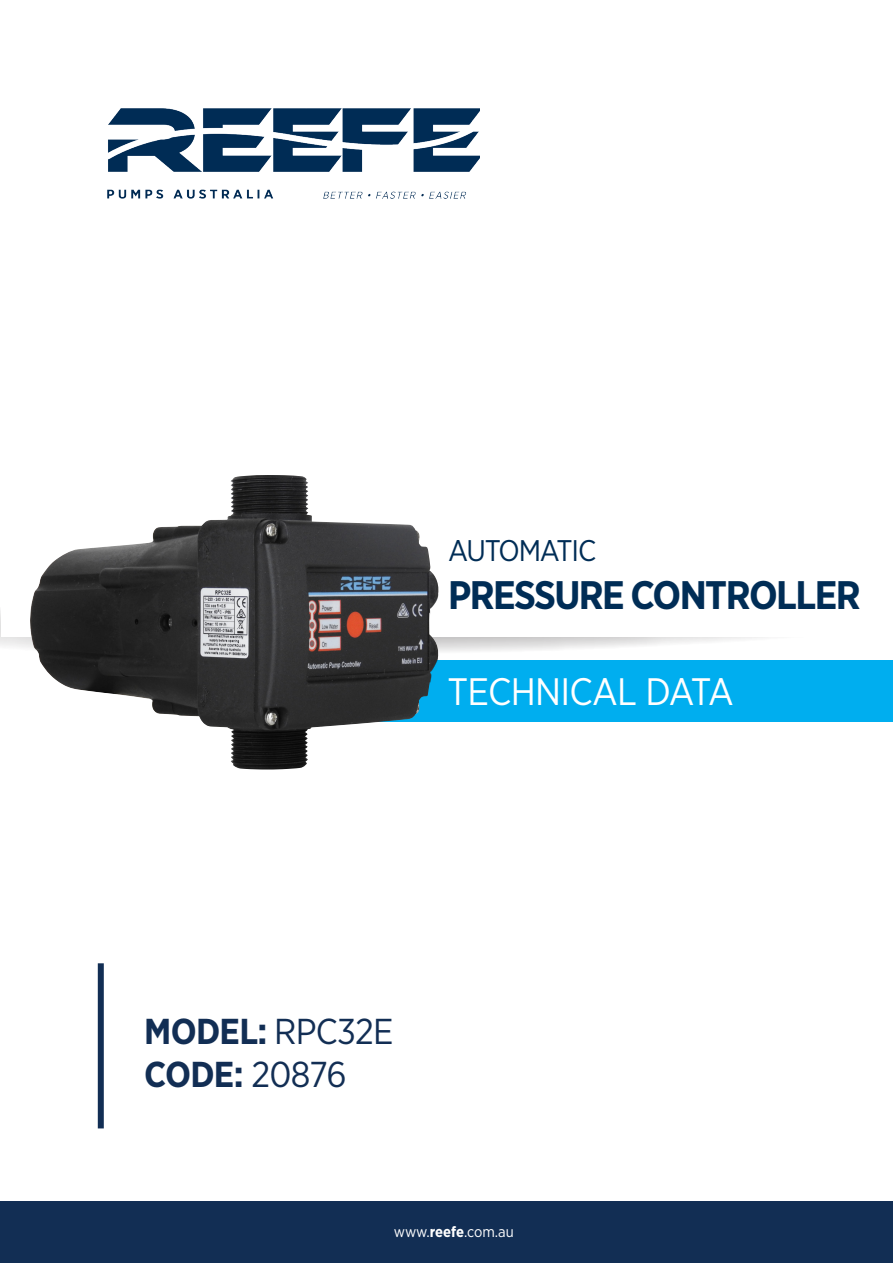
<style>
.page{position:relative;width:893px;height:1263px;background:#fff}
.page>*{position:absolute;margin:0;border:0;box-sizing:border-box;transform-origin:0 0}
.t1{font:700 39.75px "Gotham Narrow";letter-spacing:-.04em;color:#002d56}
.t2{font:38.25px "Gotham Narrow";letter-spacing:-.02em;color:#fff}
.t3{font:700 36px "Gotham Narrow";letter-spacing:-.02em;color:#122e54}
.t4{font:29.85px "Gotham Narrow";letter-spacing:-.04em;color:#002d56}
.t5{font:15px "Gotham Narrow";letter-spacing:-.015em;color:#fff}
.s1{font-weight:400}
.s2{font-weight:700}
</style>
<div class="page">
<div style="left:0;top:1201px;width:893px;height:62px;background:#122e54"></div>
<div style="left:257px;top:660px;width:636px;height:62px;background:#00aeef"></div>
<svg style="left:0;top:610px;width:765px;height:46px"></svg>
<div style="left:1px;top:314px;width:891px;height:322px;background:#fff"></div>
<img style="left:107px;top:108px;width:372px;height:91px">
<div style="left:98px;top:963px;width:6px;height:165px;background:#122e54"></div>
<img style="left:30px;top:477px;width:408px;height:292px">
<p class="t4" style="left:448px;top:532px;width:150px">AUTOMATIC</p>
<p class="t1" style="left:448px;top:569px;width:414px">PRESSURE CONTROLLER</p>
<p class="t2" style="left:447px;top:668px;width:288px">TECHNICAL DATA</p>
<p class="t3" style="left:144px;top:1008px;width:251px">MODEL: <span class="s1">RPC32E</span></p>
<p class="t3" style="left:144px;top:1051px;width:204px">CODE: <span class="s1">20876</span></p>
<p class="t5" style="left:394px;top:1223px;width:121px">www.<span class="s2">reefe</span>.com.au</p>
</div>
